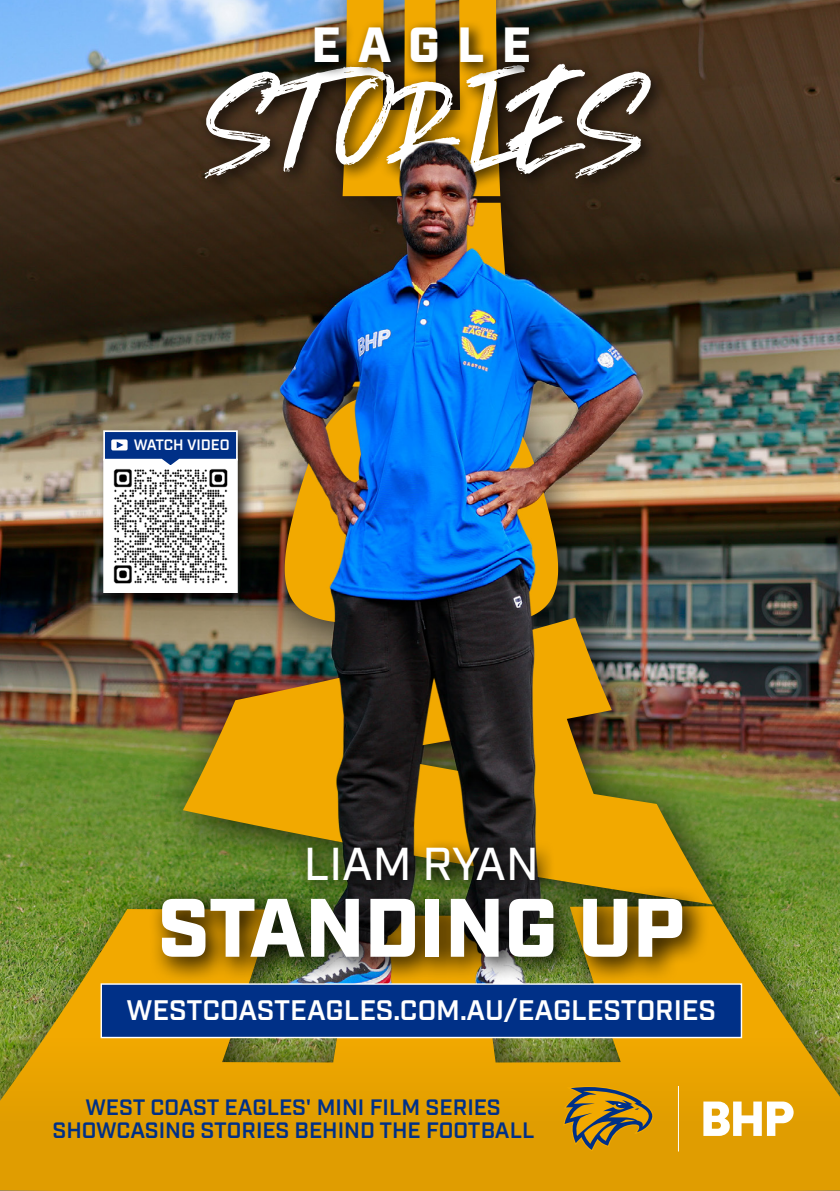
<style>
.page{position:relative;width:840px;height:1191px;background:#fff}
.page>*{position:absolute;margin:0;border:0;box-sizing:border-box;transform-origin:0 0}
.t1{font:900 82.8px "Industry";color:#fff}
.t2{font:900 49.4px "Industry";letter-spacing:.35em;color:#fff}
.t3{font:500 46.2px "Industry";color:#fff}
.t4{font:600 28.2px "Industry";letter-spacing:-.005em;color:#fff}
.t5{font:600 22.2px/22.2px "Industry";color:#003087;text-align:center}
.t6{font:600 15px "Industry";letter-spacing:-.005em;color:#fff}
</style>
<div class="page">
<div style="left:0;top:0;width:839px;height:1191px;background:#000;opacity:.75"></div>
<div style="left:0;top:982px;width:839px;height:209px;background:#e09d01"></div>
<img style="left:18px;top:0;width:805px;height:1069px">
<svg style="left:703px;top:1101px;width:90px;height:35px"></svg>
<svg style="left:563px;top:1086px;width:90px;height:65px"></svg>
<hr style="left:677px;top:1086px;width:1px;height:65px;background:#fff">
<svg style="left:307px;top:19px;width:237px;height:59px;background:#745a20"></svg>
<svg style="left:298px;top:838px;width:256px;height:47px;background:#444116"></svg>
<div style="left:101px;top:984px;width:640px;height:53px;background:#003087"></div>
<div style="left:100px;top:983px;width:641px;height:55px;border:1px solid #fff"></div>
<img style="left:149px;top:885px;width:560px;height:99px">
<div style="left:97px;top:424px;width:157px;height:186px;background:#000;opacity:.85"></div>
<svg style="left:102px;top:429px;width:136px;height:165px"></svg>
<p class="t2" style="left:311px;top:15px;width:221px">EAGLE</p>
<p class="t6" style="left:134px;top:436px;width:97px">WATCH VIDEO</p>
<p class="t3" style="left:304px;top:837px;width:236px">LIAM RYAN</p>
<p class="t1" style="left:158px;top:878px;width:528px">STANDING UP</p>
<p class="t4" style="left:126px;top:994px;width:590px">WESTCOASTEAGLES.COM.AU/EAGLESTORIES</p>
<p class="t5" style="left:52px;top:1097px;width:483px">WEST COAST EAGLES' MINI FILM SERIES<br>SHOWCASING STORIES BEHIND THE FOOTBALL</p>
</div>
